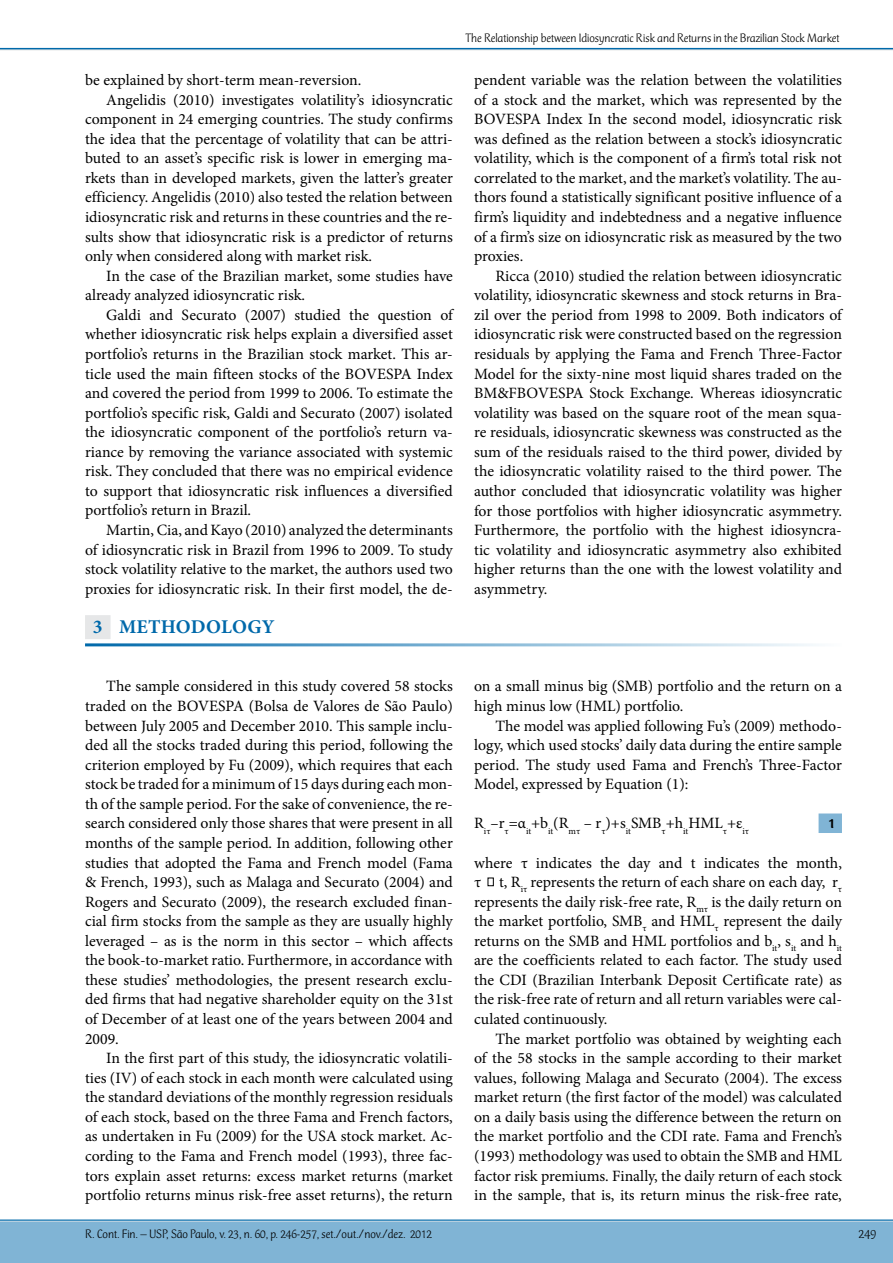
<style>
.page{position:relative;width:893px;height:1263px;background:#fff}
.page>*{position:absolute;margin:0;border:0;box-sizing:border-box;transform-origin:0 0}
.t1{font:700 19.5px "Minion Pro";letter-spacing:.01em;color:#0069aa}
.t2{font:15.75px/19.5px "Minion Pro";color:#000;text-align:justify}
.t3{font:500 15px "CT Mercurius Std";color:#000}
.t4{font:300 13.5px "CT Mercurius Std";color:#000}
.t5{font:300 12.75px "CT Mercurius Std";color:#000}
</style>
<div class="page">
<hr style="left:0;top:49px;width:893px;height:1px;background:#e6e7e8">
<hr style="left:0;top:48px;width:893px;height:1px;background:#0069aa">
<div style="left:0;top:1221px;width:893px;height:42px;background:#80b4d5"></div>
<hr style="left:0;top:1219px;width:893px;height:2px;background:#3387bb">
<div style="left:85px;top:615px;width:26px;height:24px;background:#e6e7e8"></div>
<div style="left:819px;top:813px;width:23px;height:20px;background:#80b4d5"></div>
<div style="left:488px;top:878px;width:6px;height:8px;border:1px solid #000"></div>
<p class="t5" style="left:465px;top:32px;width:375px">The Relationship between Idiosyncratic Risk and Returns in the Brazilian Stock Market</p>
<p class="t2" style="left:85px;top:70px;width:278px">be explained by short-term mean-reversion.</p>
<p class="t2" style="left:106px;top:90px;width:348px">Angelidis (2010) investigates volatility’s idiosyncratic</p>
<p class="t2" style="left:85px;top:109px;width:369px">component in 24 emerging countries. The study confirms</p>
<p class="t2" style="left:85px;top:129px;width:369px">the idea that the percentage of volatility that can be attri-</p>
<p class="t2" style="left:85px;top:149px;width:369px">buted to an asset’s specific risk is lower in emerging ma-</p>
<p class="t2" style="left:85px;top:168px;width:369px">rkets than in developed markets, given the latter’s greater</p>
<p class="t2" style="left:85px;top:188px;width:369px">efficiency. Angelidis (2010) also tested the relation between</p>
<p class="t2" style="left:85px;top:207px;width:369px">idiosyncratic risk and returns in these countries and the re-</p>
<p class="t2" style="left:85px;top:227px;width:369px">sults show that idiosyncratic risk is a predictor of returns</p>
<p class="t2" style="left:85px;top:246px;width:289px">only when considered along with market risk.</p>
<p class="t2" style="left:106px;top:266px;width:348px">In the case of the Brazilian market, some studies have</p>
<p class="t2" style="left:85px;top:286px;width:222px">already analyzed idiosyncratic risk.</p>
<p class="t2" style="left:106px;top:305px;width:348px">Galdi and Securato (2007) studied the question of</p>
<p class="t2" style="left:85px;top:325px;width:369px">whether idiosyncratic risk helps explain a diversified asset</p>
<p class="t2" style="left:85px;top:344px;width:369px">portfolio’s returns in the Brazilian stock market. This ar-</p>
<p class="t2" style="left:85px;top:364px;width:369px">ticle used the main fifteen stocks of the BOVESPA Index</p>
<p class="t2" style="left:85px;top:383px;width:369px">and covered the period from 1999 to 2006. To estimate the</p>
<p class="t2" style="left:85px;top:403px;width:369px">portfolio’s specific risk, Galdi and Securato (2007) isolated</p>
<p class="t2" style="left:85px;top:422px;width:369px">the idiosyncratic component of the portfolio’s return va-</p>
<p class="t2" style="left:85px;top:442px;width:369px">riance by removing the variance associated with systemic</p>
<p class="t2" style="left:85px;top:462px;width:369px">risk. They concluded that there was no empirical evidence</p>
<p class="t2" style="left:85px;top:481px;width:369px">to support that idiosyncratic risk influences a diversified</p>
<p class="t2" style="left:85px;top:501px;width:168px">portfolio’s return in Brazil.</p>
<p class="t2" style="left:106px;top:520px;width:348px">Martin, Cia, and Kayo (2010) analyzed the determinants</p>
<p class="t2" style="left:85px;top:540px;width:369px">of idiosyncratic risk in Brazil from 1996 to 2009. To study</p>
<p class="t2" style="left:85px;top:559px;width:369px">stock volatility relative to the market, the authors used two</p>
<p class="t2" style="left:85px;top:579px;width:369px">proxies for idiosyncratic risk. In their first model, the de-</p>
<p class="t1" style="left:93px;top:613px;width:183px">3 METHODOLOGY</p>
<p class="t2" style="left:474px;top:70px;width:369px">pendent variable was the relation between the volatilities of a stock and the market, which was represented by the BOVESPA Index In the second model, idiosyncratic risk was defined as the relation between a stock’s idiosyncratic volatility, which is the component of a firm’s total risk not correlated to the market, and the market’s volatility. The au&shy;thors found a statistically significant positive influence of a firm’s liquidity and indebtedness and a negative influence of a firm’s size on idiosyncratic risk as measured by the two proxies.</p>
<p class="t2" style="left:474px;top:266px;width:369px;text-indent:21px">Ricca (2010) studied the relation between idiosyncratic volatility, idiosyncratic skewness and stock returns in Bra&shy;zil over the period from 1998 to 2009. Both indicators of idiosyncratic risk were constructed based on the regression residuals by applying the Fama and French Three-Factor Model for the sixty-nine most liquid shares traded on the BM&amp;FBOVESPA Stock Exchange. Whereas idiosyncratic volatility was based on the square root of the mean squa&shy;re residuals, idiosyncratic skewness was constructed as the sum of the residuals raised to the third power, divided by the idiosyncratic volatility raised to the third power. The author concluded that idiosyncratic volatility was higher for those portfolios with higher idiosyncratic asymmetry.<br>Furthermore, the portfolio with the highest idiosyncra&shy;tic volatility and idiosyncratic asymmetry also exhibited higher returns than the one with the lowest volatility and asymmetry.</p>
<p class="t2" style="left:85px;top:677px;width:369px;text-indent:21px">The sample considered in this study covered 58 stocks traded on the BOVESPA (Bolsa de Valores de São Paulo) between July 2005 and December 2010. This sample inclu&shy;ded all the stocks traded during this period, following the criterion employed by Fu (2009), which requires that each stock be traded for a minimum of 15 days during each mon&shy;th of the sample period. For the sake of convenience, the re&shy;search considered only those shares that were present in all months of the sample period. In addition, following other studies that adopted the Fama and French model (Fama &amp; French, 1993), such as Malaga and Securato (2004) and Rogers and Securato (2009), the research excluded finan&shy;cial firm stocks from the sample as they are usually highly leveraged – as is the norm in this sector – which affects the book-to-market ratio. Furthermore, in accordance with these studies’ methodologies, the present research exclu&shy;ded firms that had negative shareholder equity on the 31st of December of at least one of the years between 2004 and 2009.</p>
<p class="t2" style="left:85px;top:1048px;width:369px;text-indent:21px">In the first part of this study, the idiosyncratic volatili&shy;ties (IV) of each stock in each month were calculated using the standard deviations of the monthly regression residuals of each stock, based on the three Fama and French factors, as undertaken in Fu (2009) for the USA stock market. Ac&shy;cording to the Fama and French model (1993), three fac&shy;tors explain asset returns: excess market returns (market portfolio returns minus risk-free asset returns), the return</p>
<p class="t2" style="left:474px;top:677px;width:369px">on a small minus big (SMB) portfolio and the return on a high minus low (HML) portfolio.</p>
<p class="t2" style="left:474px;top:716px;width:369px;text-indent:21px">The model was applied following Fu’s (2009) methodo&shy;logy, which used stocks’ daily data during the entire sample period. The study used Fama and French’s Three-Factor Model, expressed by Equation (1):</p>
<p class="t2" style="left:474px;top:814px;width:276px">R<sub>iτ</sub>–r<sub>τ</sub>=α<sub>it</sub>+b<sub>it</sub>(R<sub>mτ</sub> – r<sub>τ</sub>)+s<sub>it</sub>SMB<sub>τ</sub>+h<sub>it</sub>HML<sub>τ</sub>+ε<sub>iτ</sub></p>
<p class="t3" style="left:828px;top:816px;width:9px">1</p>
<p class="t2" style="left:474px;top:853px;width:369px">where τ indicates the day and t indicates the month, τ t, R<sub>iτ</sub> represents the return of each share on each day, r<sub>τ </sub>represents the daily risk-free rate, R<sub>mτ</sub> is the daily return on the market portfolio, SMB<sub>τ</sub> and HML<sub>τ</sub> represent the daily returns on the SMB and HML portfolios and b<sub>it</sub>, s<sub>it</sub> and h<sub>it </sub>are the coefficients related to each factor. The study used the CDI (Brazilian Interbank Deposit Certificate rate) as the risk-free rate of return and all return variables were cal&shy;culated continuously.</p>
<p class="t2" style="left:474px;top:1029px;width:369px;text-indent:21px">The market portfolio was obtained by weighting each of the 58 stocks in the sample according to their market values, following Malaga and Securato (2004). The excess market return (the first factor of the model) was calculated on a daily basis using the difference between the return on the market portfolio and the CDI rate. Fama and French’s (1993) methodology was used to obtain the SMB and HML factor risk premiums. Finally, the daily return of each stock in the sample, that is, its return minus the risk-free rate,</p>
<p class="t5" style="left:85px;top:1227px;width:348px">R. Cont. Fin. – USP, São Paulo, v. 23, n. 60, p. 246-257, set./out./nov./dez. 2012</p>
<p class="t4" style="left:858px;top:1227px;width:19px">249</p>
</div>
